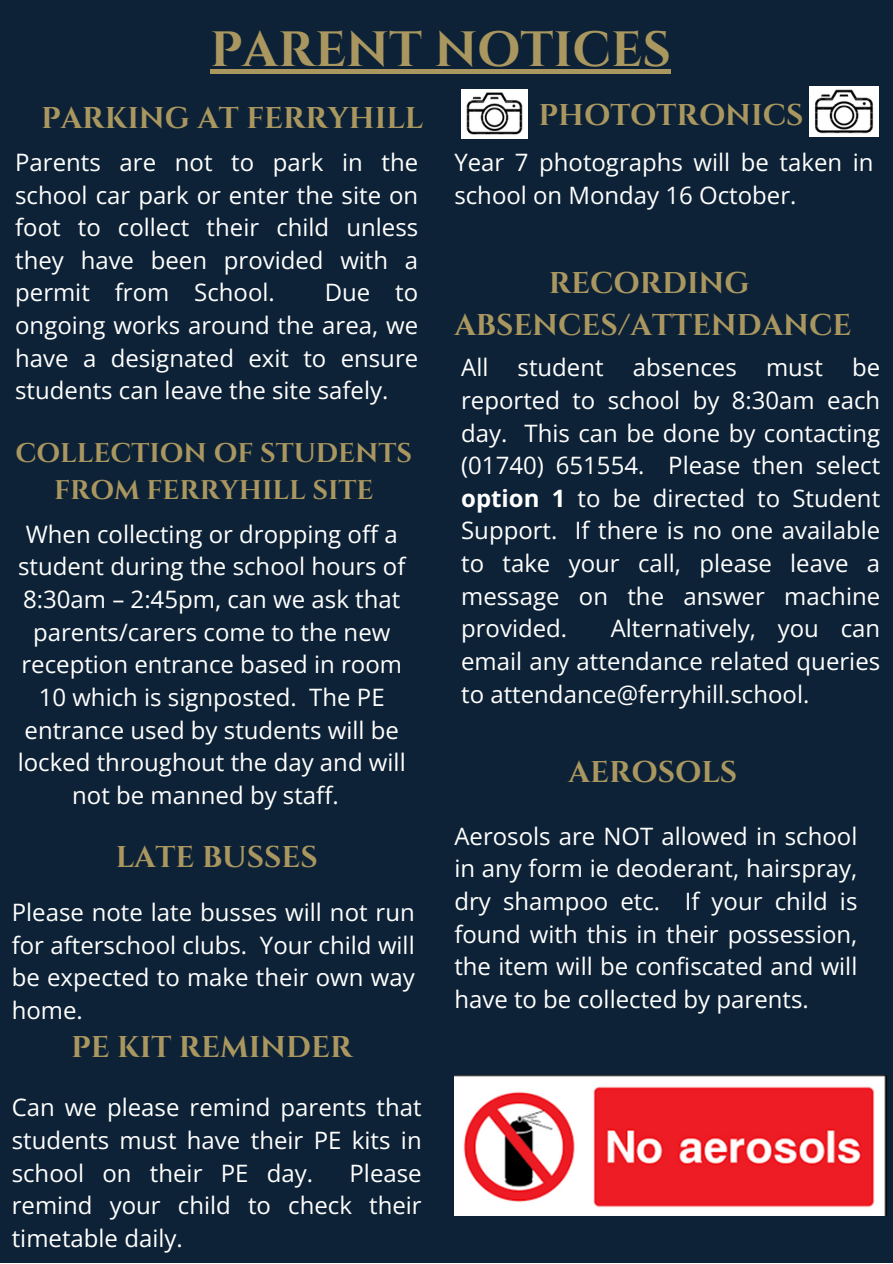
<style>
.page{position:relative;width:893px;height:1264px;background:#fff}
.page>*{position:absolute;margin:0;border:0;box-sizing:border-box;transform-origin:0 0}
.t1{font:700 49.5px "Cinzel";color:#aa9760}
.t2{font:700 30px "Cinzel";color:#aa9760}
.t3{font:700 27px/37px "Cinzel";color:#aa9760;text-align:center}
.t4{font:24px/32.5px "Open Sans";color:#fff;text-align:justify}
.s1{font-weight:700}
</style>
<div class="page">
<div style="left:0;top:0;width:892px;height:1262px;background:#0d2236"></div>
<img style="left:454px;top:1075px;width:432px;height:139px">
<div style="left:210px;top:69px;width:461px;height:5px;background:#aa9760"></div>
<img style="left:809px;top:86px;width:69px;height:51px">
<img style="left:461px;top:89px;width:66px;height:50px">
<p class="t1" style="left:210px;top:18px;width:462px">PARENT NOTICES</p>
<p class="t2" style="left:41px;top:98px;width:383px">PARKING AT FERRYHILL</p>
<p class="t4" style="left:15px;top:145px;width:404px">Parents are not to park in the school car park or enter the site on foot to collect their child unless they have been provided with a permit from School.</p>
<p class="t4" style="left:15px;top:276px;width:404px;text-indent:309px">Due to ongoing works around the area, we have a designated exit to ensure students can leave the site safely.</p>
<p class="t3" style="left:16px;top:435px;width:398px">COLLECTION OF STUDENTS<br>FROM FERRYHILL SITE</p>
<p class="t4" style="left:18px;top:517px;width:389px;text-align:center">When collecting or dropping off a student during the school hours of<br>8:30am – 2:45pm, can we ask that parents/carers come to the new reception entrance based in room<br>10 which is signposted. The PE entrance used by students will be locked throughout the day and will not be manned by staff.</p>
<p class="t2" style="left:116px;top:837px;width:203px">LATE BUSSES</p>
<p class="t4" style="left:12px;top:895px;width:404px">Please note late busses will not run for afterschool clubs. Your child will be expected to make their own way home.</p>
<p class="t2" style="left:71px;top:1028px;width:283px">PE KIT REMINDER</p>
<p class="t4" style="left:12px;top:1090px;width:411px">Can we please remind parents that students must have their PE kits in school on their PE day.</p>
<p class="t4" style="left:12px;top:1155px;width:411px;text-indent:338px">Please remind your child to check their timetable daily.</p>
<p class="t2" style="left:538px;top:96px;width:266px">PHOTOTRONICS</p>
<p class="t4" style="left:454px;top:145px;width:420px">Year 7 photographs will be taken in school on Monday 16 October.</p>
<p class="t2" style="left:548px;top:264px;width:202px">RECORDING</p>
<p class="t2" style="left:454px;top:305px;width:398px">ABSENCES/ATTENDANCE</p>
<p class="t4" style="left:461px;top:351px;width:420px">All student absences must be reported to school by 8:30am each day. This can be done by contacting (01740) 651554. Please then select <span class="s1">option 1</span> to be directed to Student Support. If there is no one available to take your call, please leave a message on the answer machine provided.</p>
<p class="t4" style="left:461px;top:611px;width:420px;text-indent:149px">Alternatively, you can email any attendance related queries to attendance@ferryhill.school.</p>
<p class="t2" style="left:568px;top:752px;width:170px">AEROSOLS</p>
<p class="t4" style="left:454px;top:819px;width:404px">Aerosols are NOT allowed in school in any form ie deoderant, hairspray, dry shampoo etc. If your child is found with this in their possession, the item will be confiscated and will have to be collected by parents.</p>
</div>
